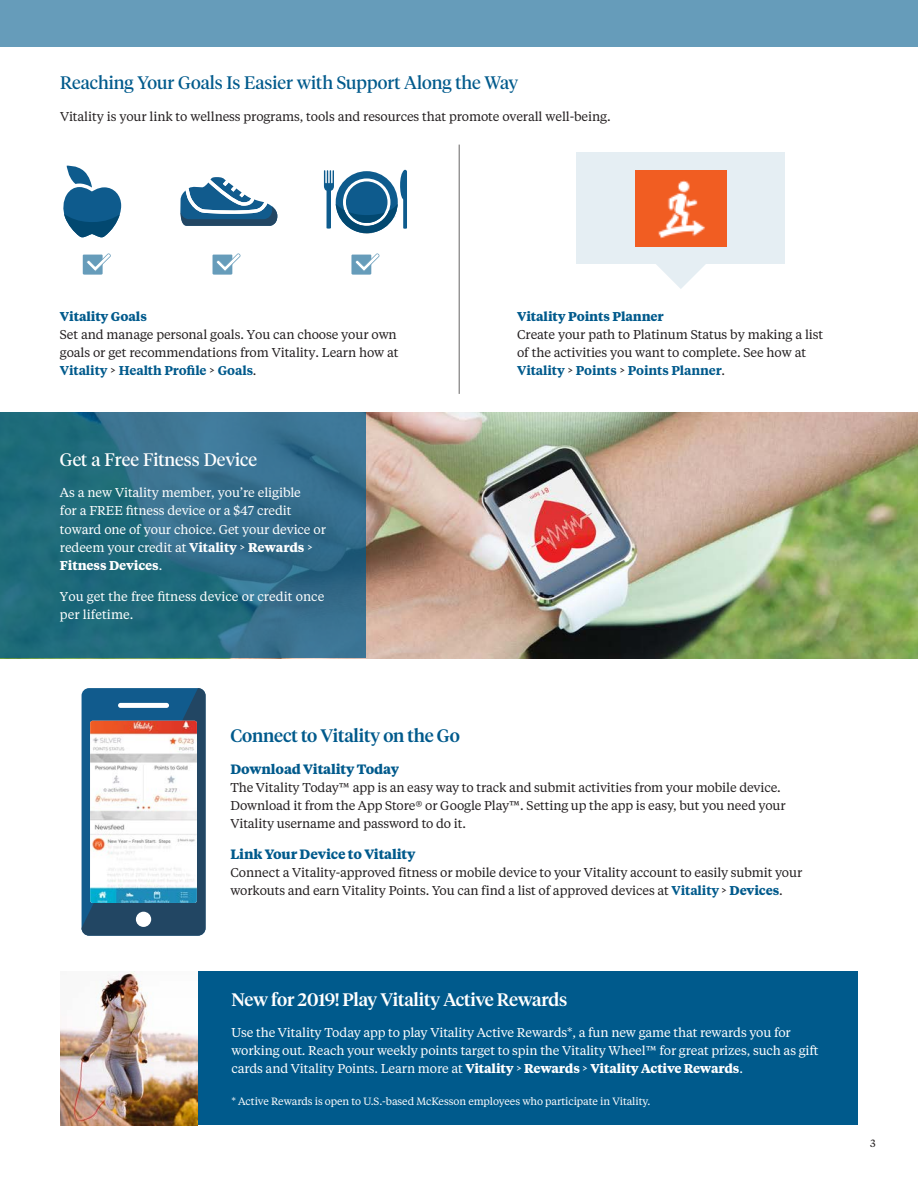
<style>
.page{position:relative;width:918px;height:1188px;background:#fff}
.page>*{position:absolute;margin:0;border:0;box-sizing:border-box;transform-origin:0 0}
.t1{font:18px "Tiempos Headline";color:#005a8c}
.Text_Bullet_Level_1{font:500 18px "Tiempos Headline";letter-spacing:-.015em;color:#fff}
.Text_Bullet_Level_1-2{font:500 18px "Tiempos Headline";letter-spacing:-.01em;color:#005a8c}
.Body_text{font:18px "Tiempos Headline";color:#fff}
.Text_Bullet_Level_1-3{font:700 13.5px "Tiempos Text";letter-spacing:-.01em;color:#005a8c}
.Text_Bullet_Level_1-4{font:12.75px/18px "Tiempos Text";letter-spacing:-.01em;color:#231f20}
.Body_text-2{font:12.75px/18px "Tiempos Text";letter-spacing:-.01em;color:#231f20}
.Text_Bullet_Level_1-5{font:12.75px/18px "Tiempos Text";letter-spacing:-.01em;color:#fff}
.Body_text-3{font:12.75px/18px "Tiempos Text";letter-spacing:-.01em;color:#fff}
.Body_text-4{font:700 12.75px "Tiempos Text";letter-spacing:-.01em;color:#005a8c}
.Text_Bullet_Level_1-6{font:10.5px "Tiempos Text";letter-spacing:-.01em;color:#fff}
.t2{font:10.5px "Tiempos Text";color:#231f20}
.s1{font-weight:600;color:#005a8c}
.s2{font-weight:600}
.s3{font-weight:700}
.s4{font-weight:700;color:#005a8c}
</style>
<div class="page">
<div style="left:0;top:0;width:918px;height:47px;background:#669cba"></div>
<img style="left:365px;top:413px;width:553px;height:245px">
<hr style="left:459px;top:145px;width:1px;height:249px;background:#666564">
<svg style="left:0;top:413px;width:365px;height:245px;background:#2b6d85"></svg>
<svg style="left:63px;top:165px;width:58px;height:72px"></svg>
<svg style="left:180px;top:177px;width:97px;height:49px"></svg>
<svg style="left:324px;top:169px;width:83px;height:64px"></svg>
<svg style="left:83px;top:253px;width:28px;height:22px"></svg>
<svg style="left:213px;top:253px;width:28px;height:22px"></svg>
<div style="left:351px;top:255px;width:20px;height:19px;background:#aecada"></div>
<svg style="left:352px;top:253px;width:28px;height:22px"></svg>
<div style="left:576px;top:152px;width:209px;height:112px;background:#e5eef3"></div>
<svg style="left:654px;top:246px;width:53px;height:43px"></svg>
<svg style="left:82px;top:688px;width:124px;height:248px;background:#1d5278"></svg>
<img style="left:90px;top:721px;width:107px;height:182px">
<div style="left:136px;top:912px;width:15px;height:15px;background:#fff;border-radius:50%"></div>
<div style="left:118px;top:703px;width:51px;height:5px;background:#fff;border-radius:3px"></div>
<img style="left:636px;top:170px;width:91px;height:76px">
<div style="left:60px;top:971px;width:798px;height:154px;background:#005a8c"></div>
<img style="left:60px;top:971px;width:138px;height:154px">
<p class="t1" style="left:60px;top:70px;width:460px">Reaching Your Goals Is Easier with Support Along the Way</p>
<p class="Body_text-2" style="left:60px;top:107px;width:552px">Vitality is your link to wellness programs, tools and resources that promote overall well-being.</p>
<p class="Body_text-4" style="left:60px;top:307px;width:88px">Vitality Goals</p>
<p class="Body_text-2" style="left:60px;top:325px;width:340px">Set and manage personal goals. You can choose your own goals or get recommendations from Vitality. Learn how at<br><span class="s1">Vitality</span> &gt; <span class="s1">Health Profile</span> &gt; <span class="s1">Goals</span>.</p>
<p class="Body_text" style="left:60px;top:447px;width:199px">Get a Free Fitness Device</p>
<p class="Body_text-3" style="left:60px;top:483px;width:267px">As a new Vitality member, you’re eligible<br>for a FREE fitness device or a $47 credit toward one of your choice. Get your device or redeem your credit at <span class="s2">Vitality</span> &gt; <span class="s3">Rewards</span> &gt; <span class="s3">Fitness Devices</span>.</p>
<p class="Body_text-3" style="left:60px;top:587px;width:266px">You get the free fitness device or credit once per lifetime.</p>
<p class="Body_text-4" style="left:517px;top:307px;width:148px">Vitality Points Planner</p>
<p class="Body_text-2" style="left:517px;top:325px;width:308px">Create your path to Platinum Status by making a list of the activities you want to complete. See how at<br><span class="s1">Vitality</span> &gt; <span class="s1">Points</span> &gt; <span class="s1">Points Planner</span>.</p>
<p class="Text_Bullet_Level_1-2" style="left:230px;top:724px;width:231px">Connect to Vitality on the Go</p>
<p class="Text_Bullet_Level_1-3" style="left:230px;top:760px;width:170px">Download Vitality Today</p>
<p class="Text_Bullet_Level_1-4" style="left:230px;top:778px;width:557px">The Vitality Today™ app is an easy way to track and submit activities from your mobile device.<br>Download it from the App Store® or Google Play™. Setting up the app is easy, but you need your<br>Vitality username and password to do it.</p>
<p class="Text_Bullet_Level_1-3" style="left:230px;top:845px;width:187px">Link Your Device to Vitality</p>
<p class="Text_Bullet_Level_1-4" style="left:230px;top:863px;width:573px">Connect a Vitality-approved fitness or mobile device to your Vitality account to easily submit your workouts and earn Vitality Points. You can find a list of approved devices at <span class="s1">Vitality</span> &gt; <span class="s4">Devices</span>.</p>
<p class="Text_Bullet_Level_1" style="left:231px;top:987px;width:337px">New for 2019! Play Vitality Active Rewards</p>
<p class="Text_Bullet_Level_1-5" style="left:231px;top:1023px;width:589px">Use the Vitality Today app to play Vitality Active Rewards*, a fun new game that rewards you for working out. Reach your weekly points target to spin the Vitality Wheel™ for great prizes, such as gift cards and Vitality Points. Learn more at <span class="s3">Vitality</span> &gt; <span class="s3">Rewards</span> &gt; <span class="s3">Vitality Active Rewards</span>.</p>
<p class="Text_Bullet_Level_1-6" style="left:231px;top:1094px;width:421px">* Active Rewards is open to U.S.-based McKesson employees who participate in Vitality.</p>
<p class="t2" style="left:870px;top:1137px;width:7px">3</p>
</div>
